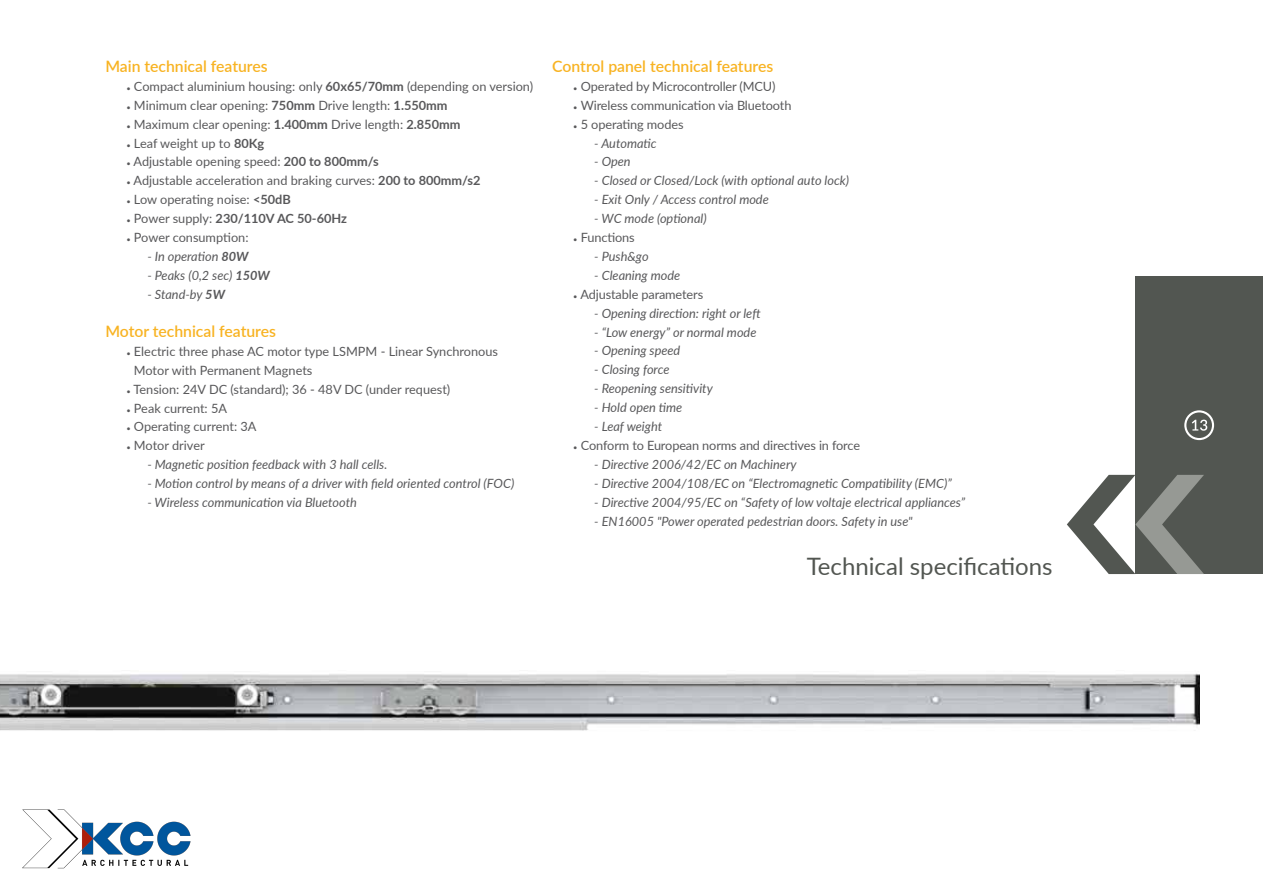
<style>
.page{position:relative;width:1263px;height:893px;background:#fff}
.page>*{position:absolute;margin:0;border:0;box-sizing:border-box;transform-origin:0 0}
.t1{font:24px "Lato";color:#525651}
.t2{font:600 15.75px "Lato";color:#f8b322}
.t3{font:12.75px/18.9px "Lato";color:#58585a}
.t4{font:italic 12.75px "Lato";color:#58585a}
.t5{font:700 12.75px "Lato";color:#58585a}
.s1{font-size:7.5px}
.s2{font-weight:700}
.s3{font-weight:400;font-size:7.5px}
.s4{font-weight:400}
</style>
<div class="page">
<div style="left:1135px;top:276px;width:128px;height:298px;background:#525651"></div>
<svg style="left:1184px;top:410px;width:30px;height:30px"></svg>
<svg style="left:1067px;top:475px;width:137px;height:99px"></svg>
<img style="left:0;top:673px;width:1199px;height:58px">
<img style="left:23px;top:809px;width:168px;height:60px">
<p class="t2" style="left:105px;top:55px;width:164px">Main technical features</p>
<p class="t3" style="left:126px;top:76px;width:408px"><span class="s1">•</span> Compact aluminium housing: only <span class="s2">60x65/70mm</span> (depending on version)</p>
<p class="t3" style="left:126px;top:95px;width:323px"><span class="s1">•</span> Minimum clear opening: <span class="s2">750mm</span> Drive length: <span class="s2">1.550mm</span></p>
<p class="t3" style="left:126px;top:114px;width:336px"><span class="s1">•</span> Maximum clear opening: <span class="s2">1.400mm</span> Drive length: <span class="s2">2.850mm</span></p>
<p class="t3" style="left:126px;top:133px;width:139px"><span class="s1">•</span> Leaf weight up to <span class="s2">80Kg</span></p>
<p class="t3" style="left:126px;top:152px;width:254px"><span class="s1">•</span> Adjustable opening speed: <span class="s2">200 to 800mm/s</span></p>
<p class="t3" style="left:126px;top:171px;width:356px"><span class="s1">•</span> Adjustable acceleration and braking curves: <span class="s2">200 to 800mm/s2</span></p>
<p class="t3" style="left:126px;top:190px;width:166px"><span class="s1">•</span> Low operating noise: <span class="s2">&lt;50dB</span></p>
<p class="t5" style="left:126px;top:209px;width:222px"><span class="s3">•</span> <span class="s4">Power supply:</span> 230/110V AC 50-60Hz</p>
<p class="t3" style="left:126px;top:227px;width:124px"><span class="s1">•</span> Power consumption:</p>
<p class="t4" style="left:147px;top:247px;width:103px">- In operation <span class="s2">80W</span></p>
<p class="t4" style="left:147px;top:266px;width:124px">- Peaks (0,2 sec) <span class="s2">150W</span></p>
<p class="t4" style="left:147px;top:285px;width:79px">- Stand-by <span class="s2">5W</span></p>
<p class="t2" style="left:105px;top:320px;width:172px">Motor technical features</p>
<p class="t3" style="left:134px;top:341px;width:366px;text-indent:-7px"><span class="s1">•</span> Electric three phase AC motor type LSMPM - Linear Synchronous<br>Motor with Permanent Magnets</p>
<p class="t3" style="left:126px;top:379px;width:326px"><span class="s1">•</span> Tension: 24V DC (standard); 36 - 48V DC (under request)</p>
<p class="t3" style="left:126px;top:398px;width:102px"><span class="s1">•</span> Peak current: 5A</p>
<p class="t3" style="left:126px;top:417px;width:132px"><span class="s1">•</span> Operating current: 3A</p>
<p class="t3" style="left:126px;top:436px;width:80px"><span class="s1">•</span> Motor driver</p>
<p class="t4" style="left:147px;top:456px;width:241px">- Magnetic position feedback with 3 hall cells.</p>
<p class="t4" style="left:147px;top:474px;width:368px">- Motion control by means of a driver with field oriented control (FOC)</p>
<p class="t4" style="left:147px;top:493px;width:211px">- Wireless communication via Bluetooth</p>
<p class="t2" style="left:552px;top:55px;width:223px">Control panel technical features</p>
<p class="t3" style="left:573px;top:76px;width:204px"><span class="s1">•</span> Operated by Microcontroller (MCU)</p>
<p class="t3" style="left:573px;top:95px;width:220px"><span class="s1">•</span> Wireless communication via Bluetooth</p>
<p class="t3" style="left:573px;top:114px;width:112px"><span class="s1">•</span> 5 operating modes</p>
<p class="t4" style="left:594px;top:134px;width:64px">- Automatic</p>
<p class="t4" style="left:594px;top:153px;width:38px">- Open</p>
<p class="t4" style="left:594px;top:172px;width:256px">- Closed or Closed/Lock (with optional auto lock)</p>
<p class="t4" style="left:594px;top:190px;width:176px">- Exit Only / Access control mode</p>
<p class="t4" style="left:594px;top:209px;width:114px">- WC mode (optional)</p>
<p class="t3" style="left:573px;top:227px;width:63px"><span class="s1">•</span> Functions</p>
<p class="t4" style="left:594px;top:247px;width:56px">- Push&amp;go</p>
<p class="t4" style="left:594px;top:266px;width:87px">- Cleaning mode</p>
<p class="t3" style="left:573px;top:284px;width:131px"><span class="s1">•</span> Adjustable parameters</p>
<p class="t4" style="left:594px;top:304px;width:168px">- Opening direction: right or left</p>
<p class="t4" style="left:594px;top:323px;width:164px">- “Low energy” or normal mode</p>
<p class="t4" style="left:594px;top:342px;width:88px">- Opening speed</p>
<p class="t4" style="left:594px;top:361px;width:77px">- Closing force</p>
<p class="t4" style="left:594px;top:379px;width:120px">- Reopening sensitivity</p>
<p class="t4" style="left:594px;top:398px;width:90px">- Hold open time</p>
<p class="t4" style="left:594px;top:417px;width:69px">- Leaf weight</p>
<p class="t3" style="left:573px;top:435px;width:288px"><span class="s1">•</span> Conform to European norms and directives in force</p>
<p class="t4" style="left:594px;top:455px;width:204px">- Directive 2006/42/EC on Machinery</p>
<p class="t4" style="left:594px;top:474px;width:359px">- Directive 2004/108/EC on “Electromagnetic Compatibility (EMC)”</p>
<p class="t4" style="left:594px;top:493px;width:373px">- Directive 2004/95/EC on “Safety of low voltaje electrical appliances”</p>
<p class="t4" style="left:594px;top:512px;width:320px">- EN16005 "Power operated pedestrian doors. Safety in use"</p>
<h1 class="t1" style="left:807px;top:549px;width:247px">Technical specifications</h1>
</div>
